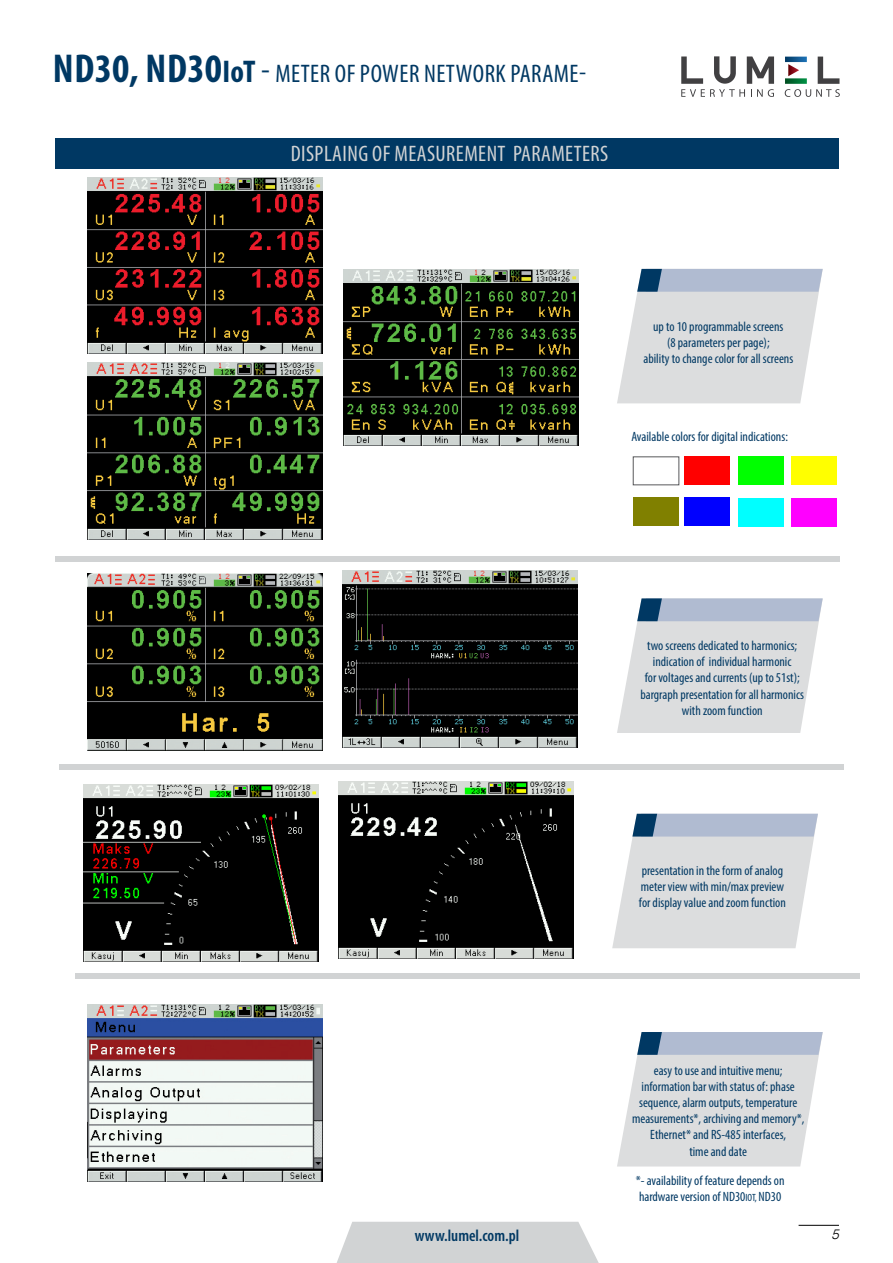
<style>
.page{position:relative;width:893px;height:1263px;background:#fff}
.page>*{position:absolute;margin:0;border:0;box-sizing:border-box;transform-origin:0 0}
.t1{font:700 condensed 40.5px "Myriad Pro";letter-spacing:.005em;color:#003863}
.t2{font:condensed 25.5px "Myriad Pro";color:#003863}
.t3{font:condensed 22.5px "Myriad Pro";letter-spacing:.02em;color:#d1d3d4}
.t4{font:600 condensed 16.5px "Myriad Pro";color:#003863}
.t5{font:condensed 13.5px/16.2px "Myriad Pro";color:#003863;text-align:center}
.t6{font:italic 300 13.5px "PL Switzerland";color:#000}
.s1{font-size:31.5px}
.s2{font-weight:400;font-size:31.5px}
.s3{font-weight:400;font-size:25.5px}
.s4{font-size:10.5px}
</style>
<div class="page">
<svg style="left:337px;top:1222px;width:262px;height:41px"></svg>
<hr style="left:799px;top:1225px;width:40px;height:1px;background:#000">
<div style="left:55px;top:556px;width:784px;height:6px;background:#d1d3d4"></div>
<svg style="left:681px;top:56px;width:93px;height:41px"></svg>
<svg style="left:785px;top:57px;width:55px;height:40px"></svg>
<div style="left:55px;top:138px;width:784px;height:31px;background:#003863"></div>
<img style="left:88px;top:177px;width:235px;height:177px">
<img style="left:88px;top:363px;width:235px;height:176px">
<img style="left:344px;top:269px;width:235px;height:177px">
<img style="left:88px;top:574px;width:235px;height:176px">
<img style="left:343px;top:571px;width:235px;height:176px">
<img style="left:88px;top:1005px;width:235px;height:176px">
<svg style="left:617px;top:598px;width:206px;height:135px"></svg>
<svg style="left:617px;top:1032px;width:206px;height:134px"></svg>
<svg style="left:617px;top:269px;width:206px;height:134px"></svg>
<div style="left:633px;top:497px;width:46px;height:28px;background:#808000"></div>
<div style="left:738px;top:457px;width:46px;height:28px;background:#0f0"></div>
<div style="left:791px;top:457px;width:46px;height:28px;background:#ff0"></div>
<div style="left:684px;top:498px;width:46px;height:28px;background:#00f"></div>
<div style="left:739px;top:498px;width:45px;height:28px;background:#0ff"></div>
<div style="left:791px;top:498px;width:46px;height:28px;background:#f0f"></div>
<div style="left:684px;top:457px;width:46px;height:28px;background:#f00"></div>
<div style="left:59px;top:764px;width:784px;height:6px;background:#d1d3d4"></div>
<div style="left:75px;top:973px;width:784px;height:6px;background:#d1d3d4"></div>
<svg style="left:612px;top:814px;width:206px;height:134px"></svg>
<img style="left:83px;top:785px;width:236px;height:176px">
<img style="left:339px;top:782px;width:235px;height:176px">
<h1 class="t1" style="left:53px;top:43px;width:235px">ND30, ND30<span class="s1">IoT</span> <span class="s2">-</span> <span class="s3">meter</span></h1>
<h2 class="t2" style="left:335px;top:58px;width:38px">of power</h2>
<h2 class="t2" style="left:424px;top:58px;width:13px">networ</h2>
<h2 class="t2" style="left:496px;top:58px;width:27px">k parame</h2>
<h2 class="t2" style="left:579px;top:58px;width:9px">-</h2>
<h3 class="t3" style="left:291px;top:140px;width:115px">Displaing of measurement</h3>
<h3 class="t3" style="left:513px;top:140px;width:19px">Parameters</h3>
<p class="t5" style="left:643px;top:318px;width:151px">up to 10 programmable screens<br>(8 parameters per page);<br>ability to change color for all screens</p>
<p class="t5" style="left:631px;top:428px;width:158px">Available colors for digital indications:</p>
<p class="t5" style="left:640px;top:637px;width:165px">two screens dedicated to harmonics; indication of individual harmonic<br>for voltages and currents (up to 51st); bargraph presentation for all harmonics with zoom function</p>
<p class="t5" style="left:639px;top:862px;width:148px;text-align:left">presentation in the form of analog meter view with min/max preview for display value and zoom function</p>
<p class="t5" style="left:632px;top:1062px;width:174px">easy to use and intuitive menu; information bar with status of: phase sequence, alarm outputs, temperature measurements*, archiving and memory*,<br>Ethernet* and RS-485 interfaces,<br>time and date</p>
<p class="t5" style="left:636px;top:1172px;width:150px;text-align:left">*- availability of feature depends on hardware version of ND30<span class="s4">IOT,</span> ND30</p>
<p class="t4" style="left:415px;top:1225px;width:106px">www.lumel.com.pl</p>
<p class="t6" style="left:831px;top:1226px;width:9px">5</p>
</div>
